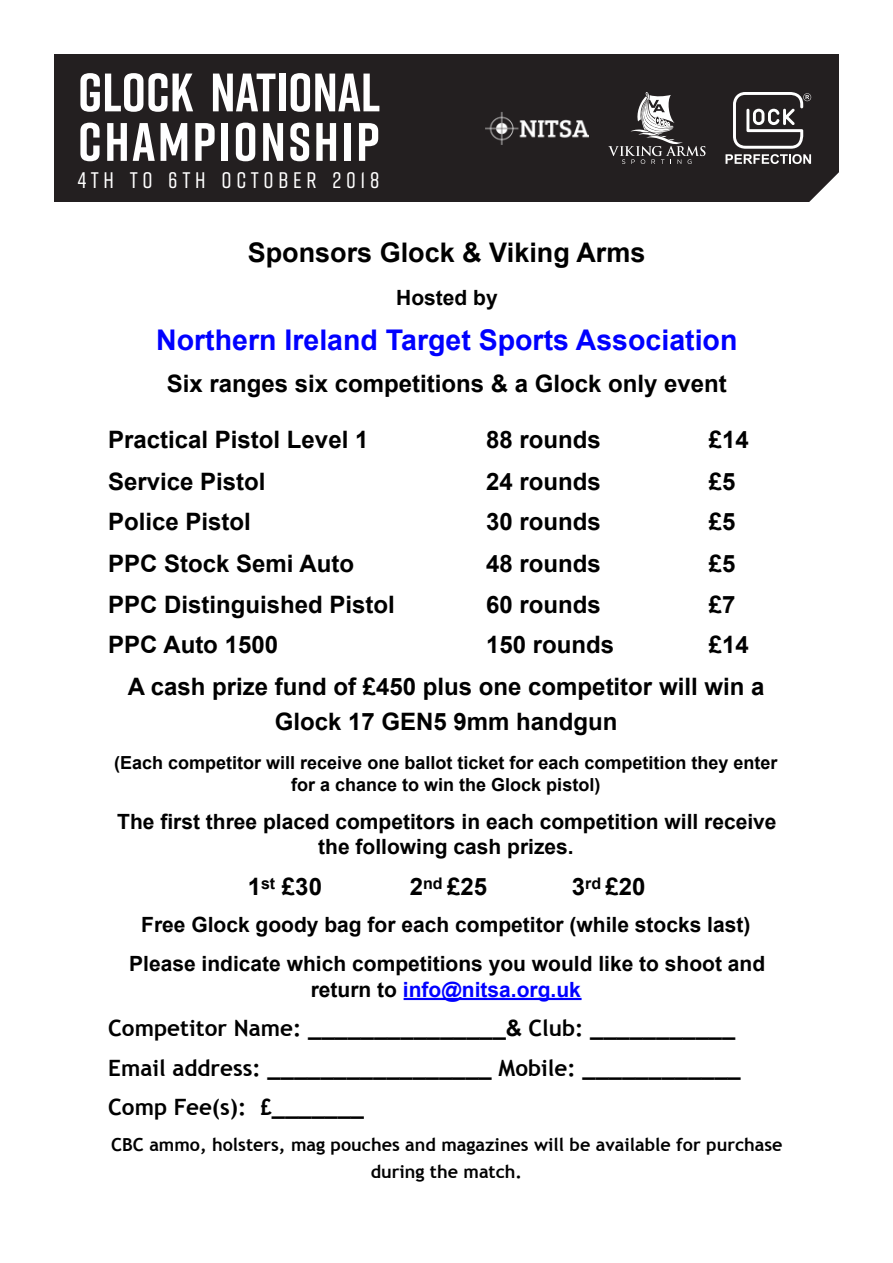
<style>
.page{position:relative;width:893px;height:1263px;background:#fff}
.page>*{position:absolute;margin:0;border:0;box-sizing:border-box;transform-origin:0 0}
.t1{font:700 54px/49.5px "Rift";letter-spacing:.025em;color:#fff}
.t2{font:700 28.5px "Arial";color:#00f}
.t3{font:700 27px "Arial";color:#000}
.t4{font:700 24px/42px "Arial";color:#000}
.t5{font:700 22.5px/39.8px "Trebuchet MS";color:#000}
.t6{font:500 22.5px "Rift";letter-spacing:.21em;color:#fff}
.t7{font:700 21px/25.5px "Arial";color:#000;text-align:center}
.t8{font:700 21px "Arial";color:#00f}
.t9{font:700 18px/22.5px "Arial";color:#000;text-align:center}
.t10{font:700 18px/27px "Trebuchet MS";color:#000;text-align:center}
.s1{color:#000}
.s2{font-family:"Arial"}
</style>
<div class="page">
<div style="left:54px;top:54px;width:785px;height:148px;background:#231f20"></div>
<svg style="left:725px;top:92px;width:86px;height:72px"></svg>
<svg style="left:608px;top:92px;width:97px;height:72px;background:#4b4849"></svg>
<hr style="left:404px;top:998px;width:178px;height:2px;background:#00f">
<img style="left:486px;top:111px;width:102px;height:34px">
<p class="t1" style="left:78px;top:67px;width:304px">GLOCK NATIONAL<br>CHAMPIONSHIP</p>
<p class="t6" style="left:78px;top:164px;width:303px">4TH TO 6TH OCTOBER 2018</p>
<p class="t3" style="left:248px;top:234px;width:399px">Sponsors Glock &amp; Viking Arms</p>
<p class="t7" style="left:396px;top:286px;width:103px">Hosted by</p>
<p class="t2" style="left:156px;top:321px;width:583px">Northern Ireland Target Sports Association</p>
<p class="t4" style="left:167px;top:364px;width:562px">Six ranges six competitions &amp; a Glock only event</p>
<p class="t4" style="left:108px;top:419px;width:262px">Practical Pistol Level 1</p>
<p class="t4" style="left:486px;top:419px;width:116px">88 rounds</p>
<p class="t4" style="left:709px;top:419px;width:42px">£14</p>
<p class="t4" style="left:108px;top:461px;width:159px">Service Pistol</p>
<p class="t4" style="left:486px;top:461px;width:116px">24 rounds</p>
<p class="t4" style="left:709px;top:461px;width:28px">£5</p>
<p class="t4" style="left:108px;top:502px;width:144px">Police Pistol</p>
<p class="t4" style="left:486px;top:502px;width:116px">30 rounds</p>
<p class="t4" style="left:709px;top:502px;width:28px">£5</p>
<p class="t4" style="left:108px;top:544px;width:247px">PPC Stock Semi Auto</p>
<p class="t4" style="left:486px;top:544px;width:116px">48 rounds</p>
<p class="t4" style="left:709px;top:544px;width:28px">£5</p>
<p class="t4" style="left:108px;top:584px;width:288px">PPC Distinguished Pistol</p>
<p class="t4" style="left:486px;top:584px;width:116px">60 rounds</p>
<p class="t4" style="left:709px;top:584px;width:28px">£7</p>
<p class="t4" style="left:108px;top:625px;width:171px">PPC Auto 1500</p>
<p class="t4" style="left:486px;top:625px;width:130px">150 rounds</p>
<p class="t4" style="left:128px;top:625px;width:638px;text-indent:581px">£14<br>A cash prize fund of £450 plus one competitor will win a</p>
<p class="t4" style="left:275px;top:701px;width:344px">Glock 17 GEN5 9mm handgun</p>
<p class="t9" style="left:114px;top:752px;width:665px">(Each competitor will receive one ballot ticket for each competition they enter for a chance to win the Glock pistol)</p>
<p class="t7" style="left:117px;top:809px;width:661px">The first three placed competitors in each competition will receive the following cash prizes.</p>
<p class="t4" style="left:248px;top:866px;width:76px">1<sup>st</sup> £30</p>
<p class="t4" style="left:410px;top:866px;width:79px">2<sup>nd</sup> £25</p>
<p class="t4" style="left:572px;top:866px;width:75px">3<sup>rd</sup> £20</p>
<p class="t7" style="left:129px;top:906px;width:638px;line-height:39px">Free Glock goody bag for each competitor (while stocks last)<br>Please indicate which competitions you would like to shoot and</p>
<p class="t8" style="left:311px;top:975px;width:272px"><span class="s1">return to</span> info@nitsa.org.uk</p>
<p class="t5" style="left:108px;top:1008px;width:634px">Competitor Name: _______________<span class="s2">&amp;</span> Club: ___________<br>Email address: _________________ Mobile: ____________<br>Comp Fee(s): £_______</p>
<p class="t10" style="left:111px;top:1131px;width:673px">CBC ammo, holsters, mag pouches and magazines will be available for purchase during the match.</p>
</div>
